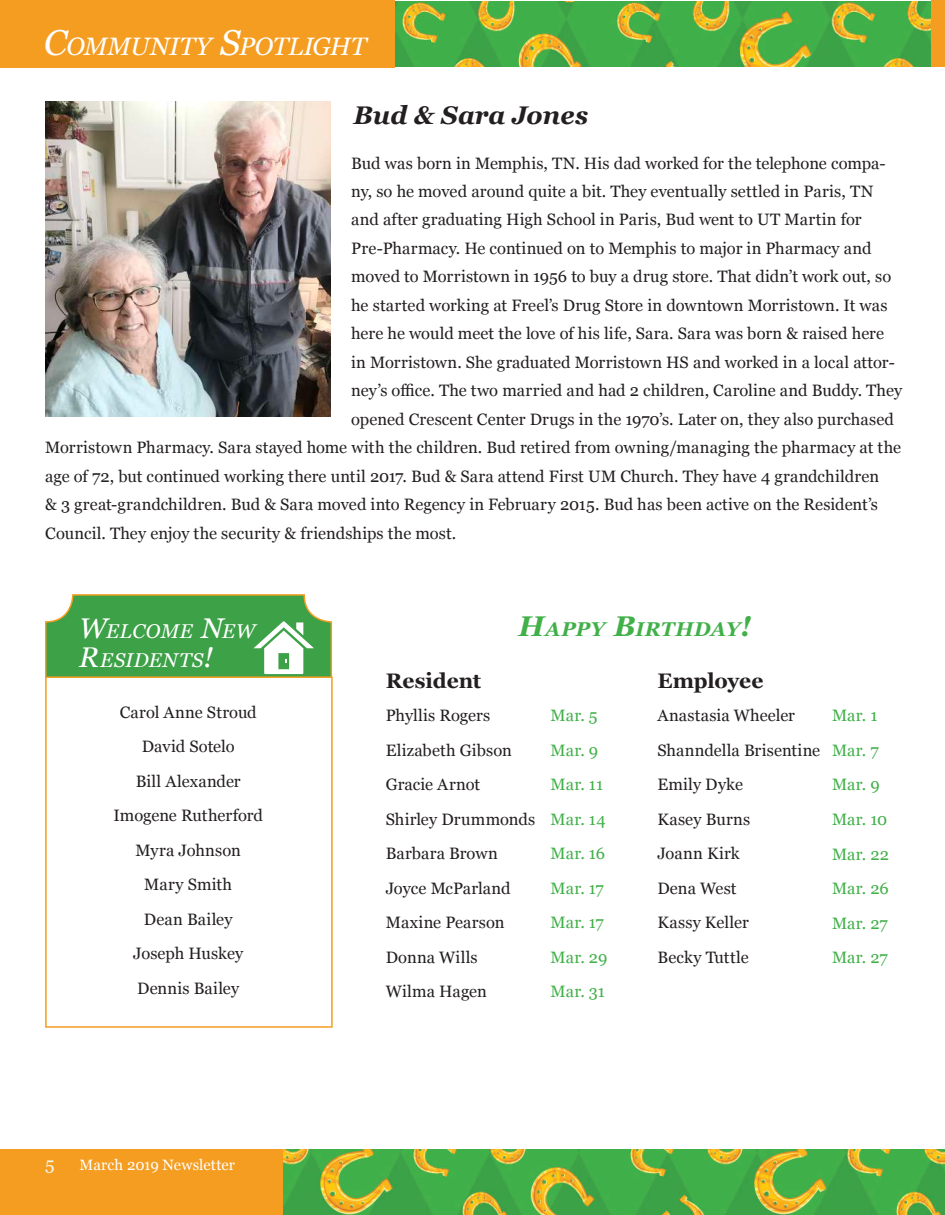
<style>
.page{position:relative;width:945px;height:1215px;background:#fff}
.page>*{position:absolute;margin:0;border:0;box-sizing:border-box;transform-origin:0 0}
.t1{font:italic 700 25.5px "Georgia";color:#231f20}
.t2{font:italic 25.2px "Georgia";letter-spacing:-.005em;color:#fff}
.t3{font:700 21px "Georgia";letter-spacing:-.005em;color:#231f20}
.t4{font:italic 19.95px/29.4px "Georgia";letter-spacing:.03em;color:#fff}
.t5{font:italic 700 19.95px "Georgia";letter-spacing:.025em;color:#41b049}
.t6{font:18px "Georgia";color:#f5f6e6}
.t7{font:16.5px/34.5px "Georgia";letter-spacing:.005em;color:#231f20}
.t8{font:16.5px/34.5px "Georgia";letter-spacing:-.005em;color:#41b049}
.t9{font:15px "Georgia";color:#fff}
.s1{font-size:36px}
.s2{font-size:28.5px}
</style>
<div class="page">
<img style="left:395px;top:2px;width:537px;height:64px">
<img style="left:283px;top:1149px;width:662px;height:66px">
<div style="left:0;top:1149px;width:283px;height:66px;background:#f49d21"></div>
<div style="left:45px;top:676px;width:288px;height:352px;background:#fff;border:2px solid #f49d21"></div>
<svg style="left:45px;top:594px;width:288px;height:85px;background:#5eac5c"></svg>
<img style="left:45px;top:102px;width:286px;height:314px">
<div style="left:0;top:0;width:395px;height:67px;background:#f49d21"></div>
<div style="left:932px;top:0;width:13px;height:67px;background:#f49d21"></div>
<h2 class="t2" style="left:44px;top:28px;width:64px"><span class="s1">C</span>OMMUN</h2>
<h2 class="t2" style="left:170px;top:28px;width:198px">ITY <span class="s1">S</span>POTLIGHT</h2>
<h1 class="t1" style="left:354px;top:96px;width:236px">Bud &amp; Sara Jones</h1>
<p class="t7" style="left:351px;top:145px;width:536px">Bud was born in Memphis, TN. His dad worked for the telephone compa-</p>
<p class="t7" style="left:351px;top:173px;width:524px">ny, so he moved around quite a bit. They eventually settled in Paris, TN</p>
<p class="t7" style="left:351px;top:202px;width:512px">and after graduating High School in Paris, Bud went to UT Martin for</p>
<p class="t7" style="left:351px;top:230px;width:522px">Pre-Pharmacy. He continued on to Memphis to major in Pharmacy and</p>
<p class="t7" style="left:351px;top:259px;width:542px">moved to Morristown in 1956 to buy a drug store. That didn’t work out, so</p>
<p class="t7" style="left:351px;top:287px;width:538px">he started working at Freel’s Drug Store in downtown Morristown. It was</p>
<p class="t7" style="left:351px;top:316px;width:534px">here he would meet the love of his life, Sara. Sara was born &amp; raised here</p>
<p class="t7" style="left:351px;top:344px;width:545px">in Morristown. She graduated Morristown HS and worked in a local attor-</p>
<p class="t7" style="left:351px;top:373px;width:553px">ney’s office. The two married and had 2 children, Caroline and Buddy. They</p>
<p class="t7" style="left:351px;top:401px;width:544px">opened Crescent Center Drugs in the 1970’s. Later on, they also purchased</p>
<p class="t7" style="left:45px;top:430px;width:857px">Morristown Pharmacy. Sara stayed home with the children. Bud retired from owning/managing the pharmacy at the</p>
<p class="t7" style="left:45px;top:458px;width:835px">age of 72, but continued working there until 2017. Bud &amp; Sara attend First UM Church. They have 4 grandchildren</p>
<p class="t7" style="left:45px;top:487px;width:834px">&amp; 3 great-grandchildren. Bud &amp; Sara moved into Regency in February 2015. Bud has been active on the Resident’s</p>
<p class="t7" style="left:45px;top:515px;width:413px">Council. They enjoy the security &amp; friendships the most.</p>
<p class="t4" style="left:79px;top:615px;width:177px"><span class="s2">W</span>ELCOME <span class="s2">N</span>EW<br><span class="s2">R</span>ESIDENTS<span class="s2">!</span></p>
<p class="t7" style="left:113px;top:694px;width:151px;text-align:center">Carol Anne Stroud<br>David Sotelo<br>Bill Alexander<br>Imogene Rutherford<br>Myra Johnson<br>Mary Smith<br>Dean Bailey<br>Joseph Huskey<br>Dennis Bailey</p>
<p class="t6" style="left:45px;top:1151px;width:11px">5</p>
<p class="t9" style="left:80px;top:1154px;width:157px">March 2019 Newsletter</p>
<p class="t5" style="left:518px;top:614px;width:234px"><span class="s2">H</span>APPY <span class="s2">B</span>IRTHDAY<span class="s2">!</span></p>
<p class="t3" style="left:386px;top:665px;width:97px">Resident</p>
<p class="t3" style="left:657px;top:665px;width:107px">Employee</p>
<p class="t7" style="left:386px;top:698px;width:151px">Phyllis Rogers<br>Elizabeth Gibson<br>Gracie Arnot<br>Shirley Drummonds<br>Barbara Brown<br>Joyce McParland<br>Maxine Pearson<br>Donna Wills<br>Wilma Hagen</p>
<p class="t8" style="left:551px;top:698px;width:58px">Mar. 5<br>Mar. 9<br>Mar. 11<br>Mar. 14<br>Mar. 16<br>Mar. 17<br>Mar. 17<br>Mar. 29<br>Mar. 31</p>
<p class="t7" style="left:657px;top:698px;width:164px">Anastasia Wheeler<br>Shanndella Brisentine<br>Emily Dyke<br>Kasey Burns<br>Joann Kirk<br>Dena West<br>Kassy Keller<br>Becky Tuttle</p>
<p class="t8" style="left:832px;top:698px;width:58px">Mar. 1<br>Mar. 7<br>Mar. 9<br>Mar. 10<br>Mar. 22<br>Mar. 26<br>Mar. 27<br>Mar. 27</p>
</div>
